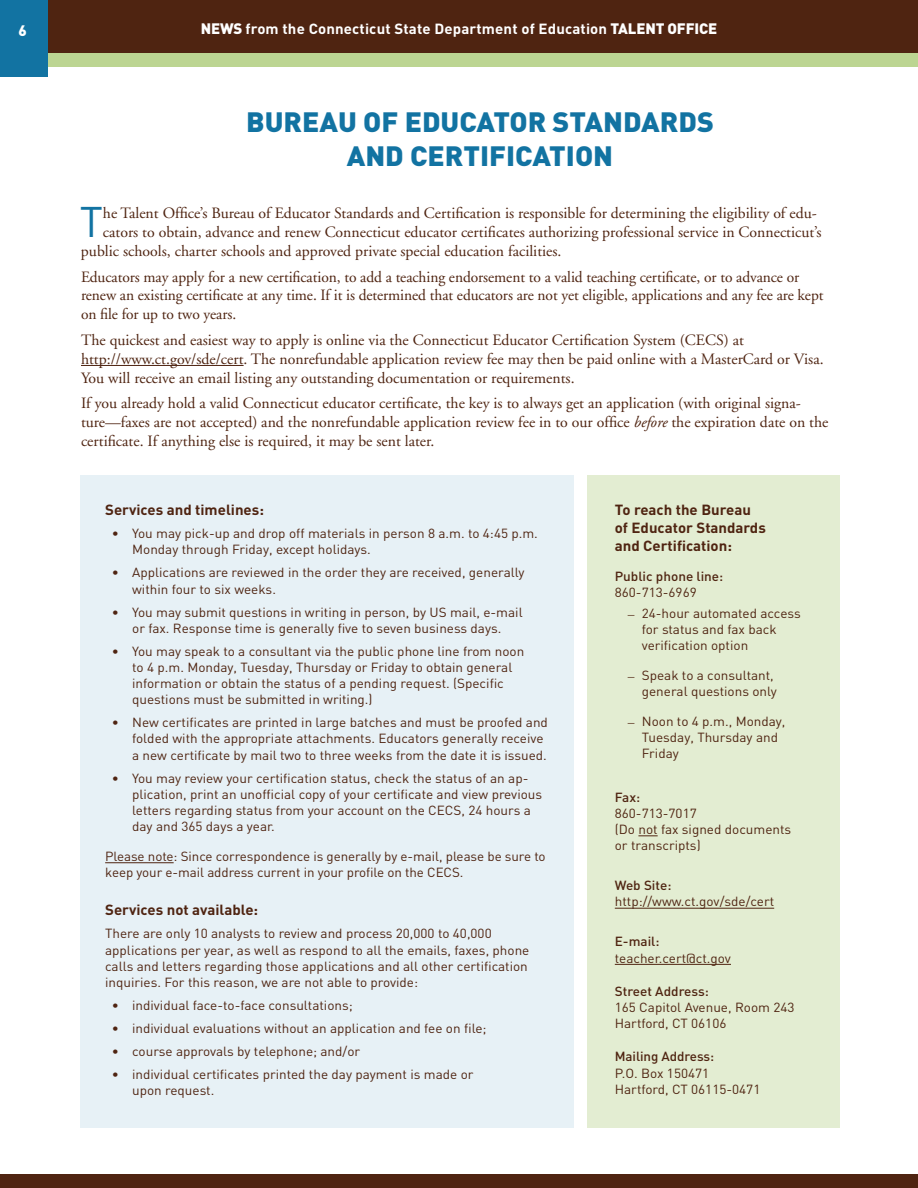
<style>
.page{position:relative;width:918px;height:1188px;background:#fff}
.page>*{position:absolute;margin:0;border:0;box-sizing:border-box;transform-origin:0 0}
.t1{font:42.3px "DIN";color:#1273a2}
.t2{font:900 27.6px/34.2px "DIN";color:#1273a2;text-align:center}
.t3{font:15.75px/18.9px "Adobe Garamond";color:#4f2411}
.t4{font:900 15px "DIN";color:#fff}
.t5{font:700 14.55px/18px "DIN";color:#4f2411}
.t6{font:700 14.55px "DIN";letter-spacing:.01em;color:#fff}
.t7{font:13.05px/16.2px "DIN";color:#4f2411}
.t8{font:500 13.05px "DIN";color:#4f2411}
.s1{font-weight:900;font-size:15px}
.s2{font-style:italic}
.s3{font-family:"Adobe Garamond"}
</style>
<div class="page">
<div style="left:48px;top:0;width:870px;height:54px;background:#4f2411"></div>
<div style="left:0;top:0;width:48px;height:77px;background:#1273a2"></div>
<div style="left:48px;top:54px;width:870px;height:13px;background:#bcd592"></div>
<div style="left:0;top:1174px;width:918px;height:14px;background:#4f2411"></div>
<div style="left:80px;top:476px;width:493px;height:652px;background:#e7f1f6"></div>
<div style="left:587px;top:476px;width:253px;height:652px;background:#e3edd2"></div>
<hr style="left:81px;top:365px;width:163px;height:1px;background:#4f2411">
<hr style="left:105px;top:862px;width:69px;height:1px;background:#4f2411">
<svg style="left:638px;top:836px;width:20px;height:1px"></svg>
<hr style="left:615px;top:908px;width:159px;height:1px;background:#4f2411">
<hr style="left:615px;top:964px;width:116px;height:1px;background:#4f2411">
<p class="t4" style="left:18px;top:21px;width:10px">6</p>
<p class="t6" style="left:201px;top:19px;width:518px"><span class="s1">NEWS</span> from the Connecticut State Department of Education <span class="s1">TALENT OFFICE</span></p>
<h2 class="t2" style="left:246px;top:103px;width:469px">BUREAU OF EDUCATOR STANDARDS<br>AND CERTIFICATION</h2>
<h1 class="t1" style="left:80px;top:195px;width:25px">T</h1>
<p class="t3" style="left:103px;top:204px;width:715px">he Talent Office’s Bureau of Educator Standards and Certification is responsible for determining the eligibility of edu-</p>
<p class="t3" style="left:103px;top:223px;width:720px">cators to obtain, advance and renew Connecticut educator certificates authorizing professional service in Connecticut’s</p>
<p class="t3" style="left:81px;top:242px;width:482px">public schools, charter schools and approved private special education facilities.</p>
<p class="t3" style="left:81px;top:268px;width:744px">Educators may apply for a new certification, to add a teaching endorsement to a valid teaching certificate, or to advance or renew an existing certificate at any time. If it is determined that educators are not yet eligible, applications and any fee are kept on file for up to two years.</p>
<p class="t3" style="left:81px;top:331px;width:744px">The quickest and easiest way to apply is online via the Connecticut Educator Certification System (CECS) at http://www.ct.gov/sde/cert. The nonrefundable application review fee may then be paid online with a MasterCard or Visa.<br>You will receive an email listing any outstanding documentation or requirements.</p>
<p class="t3" style="left:81px;top:394px;width:749px">If you already hold a valid Connecticut educator certificate, the key is to always get an application (with original signa&shy;ture—faxes are not accepted) and the nonrefundable application review fee in to our office <span class="s2">before</span> the expiration date on the certificate. If anything else is required, it may be sent later.</p>
<p class="t5" style="left:105px;top:500px;width:160px">Services and timelines:</p>
<p class="t7" style="left:132px;top:525px;width:407px;text-indent:-20px">• You may pick-up and drop off materials in person 8 a.m. to 4:45 p.m.<br>Monday through Friday, except holidays.</p>
<p class="t7" style="left:132px;top:564px;width:394px;text-indent:-20px">• Applications are reviewed in the order they are received, generally within four to six weeks.</p>
<p class="t7" style="left:112px;top:604px;width:412px;text-align:center">• You may submit questions in writing in person, by US mail, e-mail or fax. Response time is generally five to seven business days.</p>
<p class="t7" style="left:132px;top:643px;width:394px;text-indent:-20px">• You may speak to a consultant via the public phone line from noon to 4 p.m. Monday, Tuesday, Thursday or Friday to obtain general information or obtain the status of a pending request. (Specific questions must be submitted in writing.)</p>
<p class="t7" style="left:132px;top:714px;width:417px;text-indent:-20px">• New certificates are printed in large batches and must be proofed and folded with the appropriate attachments. Educators generally receive a new certificate by mail two to three weeks from the date it is issued.</p>
<p class="t7" style="left:132px;top:770px;width:412px;text-indent:-20px">• You may review your certification status, check the status of an ap&shy;plication, print an unofficial copy of your certificate and view previous letters regarding status from your account on the CECS, 24 hours a day and 365 days a year.</p>
<p class="t7" style="left:105px;top:848px;width:442px">Please note: Since correspondence is generally by e-mail, please be sure to keep your e-mail address current in your profile on the CECS.</p>
<p class="t5" style="left:105px;top:900px;width:155px">Services not available:</p>
<p class="t7" style="left:105px;top:925px;width:426px">There are only 10 analysts to review and process 20,000 to 40,000 applications per year, as well as respond to all the emails, faxes, phone calls and letters regarding those applications and all other certification inquiries. For this reason, we are not able to provide:</p>
<p class="t7" style="left:112px;top:997px;width:242px">• individual face-to-face consultations;</p>
<p class="t7" style="left:112px;top:1020px;width:376px">• individual evaluations without an application and fee on file;</p>
<p class="t7" style="left:112px;top:1043px;width:250px">• course approvals by telephone; and/or</p>
<p class="t7" style="left:132px;top:1066px;width:343px;text-indent:-20px">• individual certificates printed the day payment is made or upon request.</p>
<p class="t5" style="left:615px;top:500px;width:153px">To reach the Bureau of Educator Standards and Certification:</p>
<p class="t8" style="left:615px;top:568px;width:110px">Public phone line:</p>
<p class="t7" style="left:615px;top:584px;width:83px">860-713-6969</p>
<p class="t7" style="left:642px;top:605px;width:160px;text-indent:-14px"><span class="s3">–</span> 24-hour automated access for status and fax back verification option</p>
<p class="t7" style="left:628px;top:667px;width:151px;text-align:right"><span class="s3">–</span> Speak to a consultant, general questions only</p>
<p class="t7" style="left:642px;top:713px;width:145px;text-indent:-14px"><span class="s3">–</span> Noon to 4 p.m., Monday,<br>Tuesday, Thursday and<br>Friday</p>
<p class="t8" style="left:615px;top:789px;width:27px">Fax:</p>
<p class="t7" style="left:615px;top:805px;width:178px">860-713-7017<br>(Do not fax signed documents or transcripts)</p>
<p class="t8" style="left:615px;top:877px;width:58px">Web Site:</p>
<p class="t7" style="left:615px;top:893px;width:161px">http://www.ct.gov/sde/cert</p>
<p class="t8" style="left:615px;top:933px;width:46px">E-mail:</p>
<p class="t7" style="left:615px;top:949px;width:118px">teacher.cert@ct.gov</p>
<p class="t8" style="left:615px;top:983px;width:96px">Street Address:</p>
<p class="t7" style="left:615px;top:999px;width:181px">165 Capitol Avenue, Room 243<br>Hartford, CT 06106</p>
<p class="t8" style="left:615px;top:1048px;width:101px">Mailing Address:</p>
<p class="t7" style="left:615px;top:1065px;width:147px">P.O. Box 150471<br>Hartford, CT 06115-0471</p>
</div>
